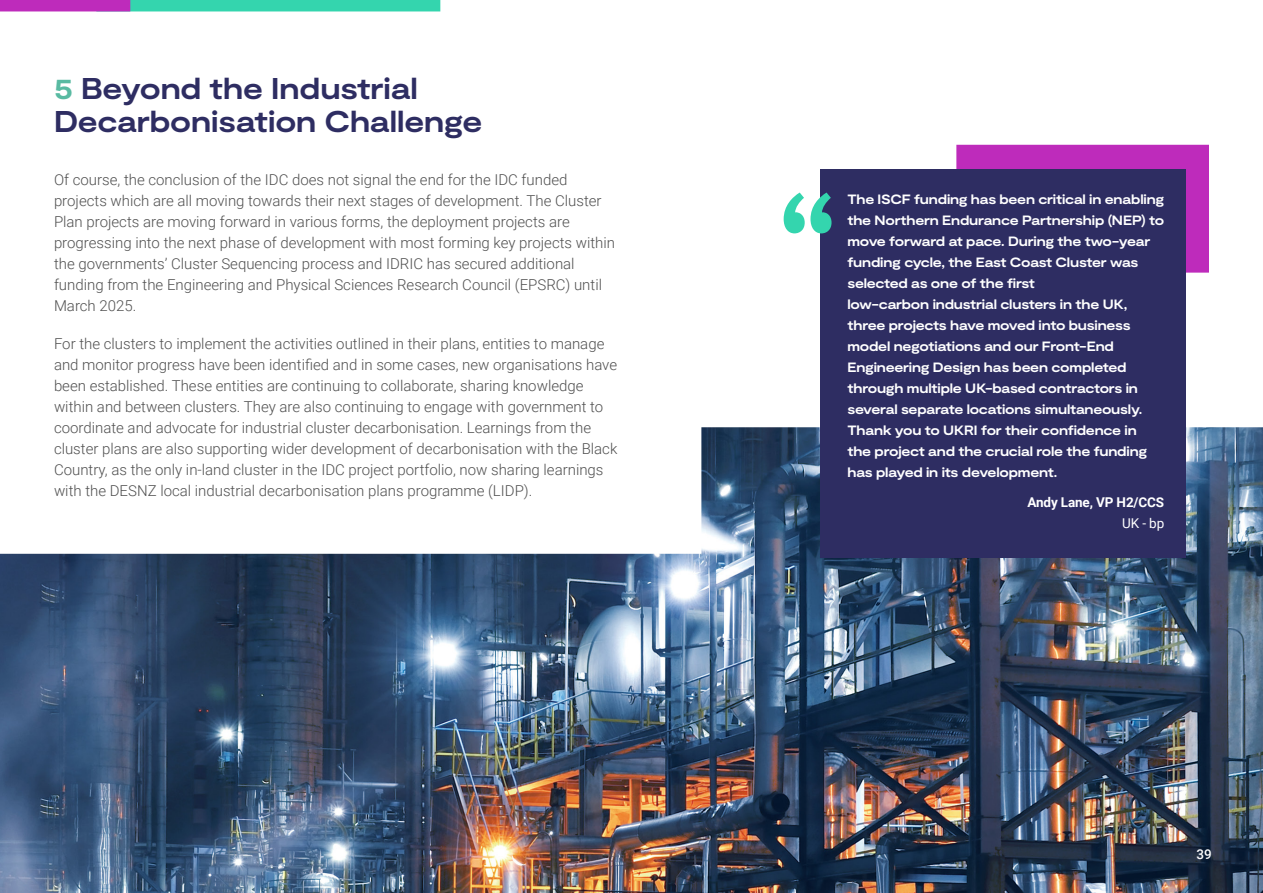
<style>
.page{position:relative;width:1263px;height:893px;background:#fff}
.page>*{position:absolute;margin:0;border:0;box-sizing:border-box;transform-origin:0 0}
.t1{font:700 expanded 30px/33px "Moderat";letter-spacing:-.005em;color:#2e2d62}
.t2{font:300 15px/21px "Roboto";color:#505050}
.t3{font:700 expanded 13.5px/21px "Moderat";letter-spacing:-.015em;color:#fff}
.t4{font:700 13.5px "Roboto";letter-spacing:-.01em;color:#fff}
.t5{font:13.5px "Roboto";color:#fff}
.t6{font:500 13.5px "Roboto";color:#fdfdfd}
.s1{color:#59baa2}
</style>
<div class="page">
<svg style="left:0;top:0;width:440px;height:11px;background:#5ca2b1"></svg>
<img style="left:0;top:427px;width:1263px;height:466px">
<svg style="left:956px;top:145px;width:253px;height:260px;fill:#be2bbb"></svg>
<div style="left:820px;top:169px;width:365px;height:388px;background:#2e2d62"></div>
<svg style="left:784px;top:193px;width:47px;height:40px"></svg>
<h1 class="t1" style="left:54px;top:74px;width:430px"><span class="s1">5</span> Beyond the Industrial<br>Decarbonisation Challenge</h1>
<p class="t2" style="left:54px;top:169px;width:563px">Of course, the conclusion of the IDC does not signal the end for the IDC funded projects which are all moving towards their next stages of development. The Cluster Plan projects are moving forward in various forms, the deployment projects are progressing into the next phase of development with most forming key projects within the governments’ Cluster Sequencing process and IDRIC has secured additional funding from the Engineering and Physical Sciences Research Council (EPSRC) until March 2025.</p>
<p class="t2" style="left:54px;top:333px;width:565px">For the clusters to implement the activities outlined in their plans, entities to manage and monitor progress have been identified and in some cases, new organisations have been established. These entities are continuing to collaborate, sharing knowledge within and between clusters. They are also continuing to engage with government to coordinate and advocate for industrial cluster decarbonisation. Learnings from the cluster plans are also supporting wider development of decarbonisation with the Black Country, as the only in-land cluster in the IDC project portfolio, now sharing learnings with the DESNZ local industrial decarbonisation plans programme (LIDP).</p>
<p class="t3" style="left:847px;top:190px;width:318px">The ISCF funding has been critical in enabling the Northern Endurance Partnership (NEP) to move forward at pace. During the two-year funding cycle, the East Coast Cluster was selected as one of the first<br>low-carbon industrial clusters in the UK, three projects have moved into business model negotiations and our Front-End Engineering Design has been completed through multiple UK-based contractors in several separate locations simultaneously.<br>Thank you to UKRI for their confidence in<br>the project and the crucial role the funding has played in its development.</p>
<p class="t4" style="left:1027px;top:493px;width:138px">Andy Lane, VP H2/CCS</p>
<p class="t5" style="left:1122px;top:514px;width:43px">UK - bp</p>
<p class="t6" style="left:1195px;top:844px;width:17px">39</p>
<p class="t6" style="left:1196px;top:845px;width:17px">39</p>
</div>
